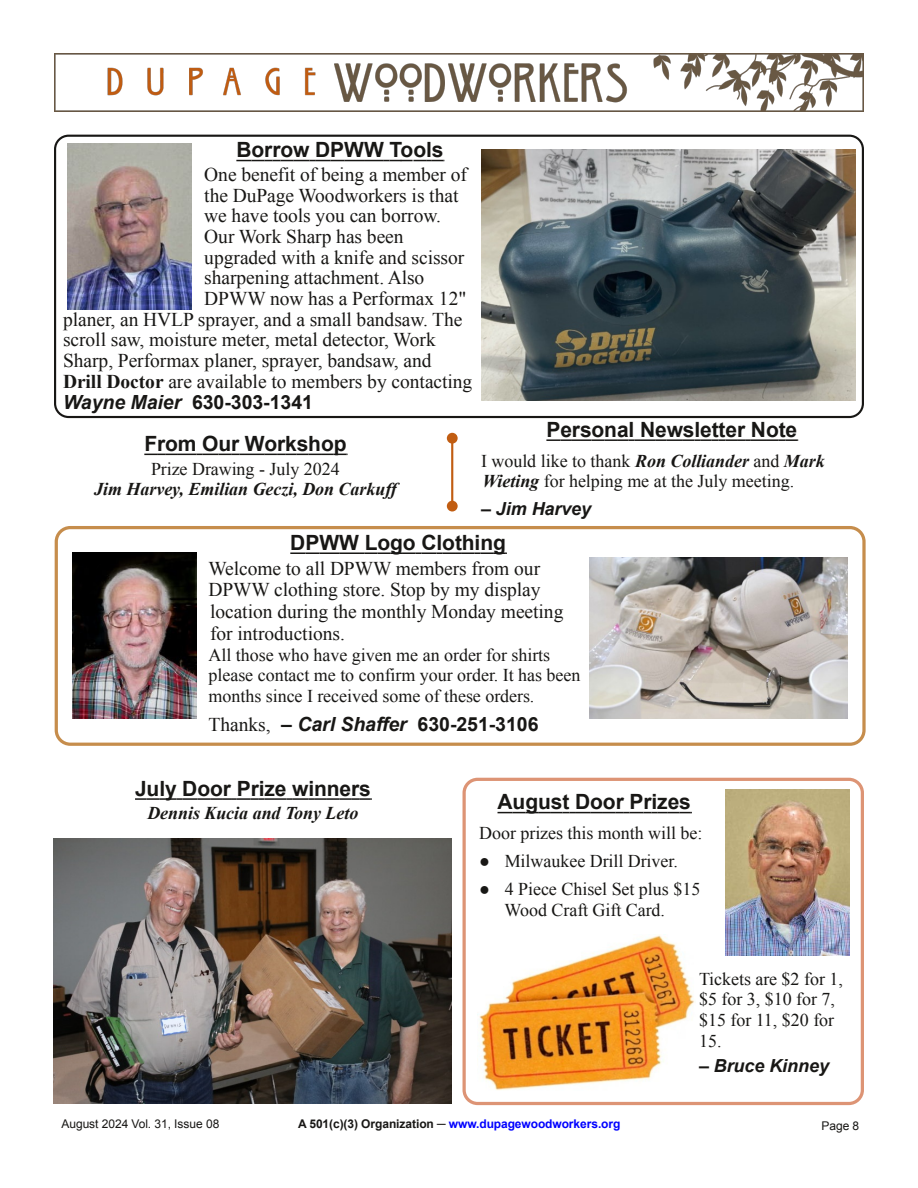
<style>
.page{position:relative;width:918px;height:1188px;background:#fff}
.page>*{position:absolute;margin:0;border:0;box-sizing:border-box;transform-origin:0 0}
.t1{font:700 21px "Arial";letter-spacing:-.005em;color:#181715}
.t2{font:19.5px/21.8px "Times New Roman";color:#181715}
.t3{font:italic 700 19.5px "Arial";color:#181715}
.t4{font:700 19.5px "Arial";color:#181715}
.t5{font:18px/20.7px "Times New Roman";color:#181715}
.t6{font:italic 700 18px "Times New Roman";color:#181715}
.t7{font:italic 700 18px "Arial";letter-spacing:-.005em;color:#181715}
.t8{font:700 12px "Arial";letter-spacing:-.005em;color:#00f}
.t9{font:12px "Arial";letter-spacing:-.005em;color:#181715}
.s1{font-weight:700}
.s2{font-style:italic}
.s3{font-weight:700;font-style:italic}
.s4{font-family:"Times New Roman";font-weight:400;font-style:normal}
.s5{font-style:normal}
.s6{color:#181715}
</style>
<div class="page">
<img style="left:54px;top:54px;width:810px;height:57px">
<svg style="left:290px;top:552px;width:29px;height:2px"></svg>
<hr style="left:319px;top:552px;width:20px;height:2px;background:#181715">
<hr style="left:339px;top:552px;width:20px;height:2px;background:#181715">
<svg style="left:359px;top:552px;width:148px;height:2px"></svg>
<div style="left:55px;top:526px;width:811px;height:220px;border:3px solid #c68d4c;border-radius:14px"></div>
<svg style="left:144px;top:454px;width:204px;height:1px"></svg>
<img style="left:73px;top:553px;width:123px;height:165px">
<svg style="left:236px;top:160px;width:208px;height:1px"></svg>
<div style="left:54px;top:135px;width:810px;height:283px;border:2px solid #181715;border-radius:14px"></div>
<img style="left:67px;top:144px;width:124px;height:165px">
<img style="left:482px;top:150px;width:373px;height:251px">
<div style="left:463px;top:778px;width:401px;height:327px;border:3px solid #dd9475;border-radius:14px"></div>
<svg style="left:498px;top:812px;width:194px;height:1px"></svg>
<img style="left:725px;top:790px;width:124px;height:165px">
<img style="left:479px;top:935px;width:216px;height:155px">
<svg style="left:135px;top:798px;width:237px;height:2px"></svg>
<hr style="left:451px;top:438px;width:2px;height:68px;background:#c15d12">
<div style="left:447px;top:433px;width:11px;height:11px;background:#c15d12;border-radius:50%"></div>
<div style="left:447px;top:501px;width:11px;height:11px;background:#c15d12;border-radius:50%"></div>
<img style="left:54px;top:838px;width:398px;height:265px">
<img style="left:590px;top:557px;width:258px;height:162px">
<svg style="left:546px;top:439px;width:252px;height:2px"></svg>
<p class="t1" style="left:236px;top:138px;width:209px">Borrow DPWW Tools</p>
<p class="t2" style="left:204px;top:163px;width:264px">One benefit of being a member of</p>
<p class="t2" style="left:204px;top:184px;width:256px">the DuPage Woodworkers is that</p>
<p class="t2" style="left:204px;top:205px;width:238px">we have tools you can borrow.</p>
<p class="t2" style="left:204px;top:226px;width:201px">Our Work Sharp has been</p>
<p class="t2" style="left:204px;top:246px;width:261px">upgraded with a knife and scissor</p>
<p class="t2" style="left:204px;top:267px;width:222px">sharpening attachment. Also</p>
<p class="t2" style="left:204px;top:288px;width:264px">DPWW now has a Performax 12"</p>
<p class="t2" style="left:63px;top:308px;width:401px">planer, an HVLP sprayer, and a small bandsaw. The</p>
<p class="t2" style="left:63px;top:329px;width:374px">scroll saw, moisture meter, metal detector, Work</p>
<p class="t2" style="left:63px;top:350px;width:370px">Sharp, Performax planer, sprayer, bandsaw, and</p>
<p class="t2" style="left:63px;top:370px;width:411px"><span class="s1">Drill Doctor</span> are available to members by contacting</p>
<p class="t4" style="left:63px;top:391px;width:251px"><span class="s2">Wayne Maier</span> 630-303-1341</p>
<p class="t1" style="left:144px;top:432px;width:204px">From Our Workshop</p>
<p class="t5" style="left:151px;top:458px;width:190px">Prize Drawing - July 2024</p>
<p class="t6" style="left:94px;top:479px;width:304px">Jim Harvey, Emilian Geczi, Don Carkuff</p>
<p class="t1" style="left:546px;top:418px;width:252px">Personal Newsletter Note</p>
<p class="t5" style="left:481px;top:450px;width:345px">I would like to thank <span class="s3">Ron Colliander</span> and <span class="s3">Mark<br>Wieting</span> for helping me at the July meeting.</p>
<p class="t7" style="left:481px;top:499px;width:112px">– Jim Harvey</p>
<p class="t1" style="left:290px;top:531px;width:217px">DPWW Logo Clothing</p>
<p class="t2" style="left:209px;top:557px;width:356px">Welcome to all DPWW members from our DPWW clothing store. Stop by my display location during the monthly Monday meeting for introductions.</p>
<p class="t5" style="left:209px;top:644px;width:373px">All those who have given me an order for shirts please contact me to confirm your order. It has been months since I received some of these orders.</p>
<p class="t3" style="left:209px;top:714px;width:332px"><span class="s4">Thanks,</span> – Carl Shaffer <span class="s5">630-251-3106</span></p>
<p class="t1" style="left:135px;top:777px;width:237px">July Door Prize winners</p>
<p class="t6" style="left:147px;top:803px;width:213px">Dennis Kucia and Tony Leto</p>
<p class="t1" style="left:498px;top:790px;width:195px">August Door Prizes</p>
<p class="t5" style="left:479px;top:823px;width:225px">Door prizes this month will be:</p>
<p class="t5" style="left:479px;top:851px;width:200px">● Milwaukee Drill Driver.</p>
<p class="t5" style="left:479px;top:879px;width:223px;text-align:center">● 4 Piece Chisel Set plus $15<br>Wood Craft Gift Card.</p>
<p class="t5" style="left:699px;top:968px;width:145px">Tickets are $2 for 1, $5 for 3, $10 for 7, $15 for 11, $20 for<br>15.</p>
<p class="t7" style="left:699px;top:1056px;width:132px">– Bruce Kinney</p>
<p class="t9" style="left:62px;top:1117px;width:159px">August 2024 Vol. 31, Issue 08</p>
<p class="t8" style="left:298px;top:1118px;width:324px"><span class="s6">A 501(c)(3) Organization ─</span> www.dupagewoodworkers.org</p>
<p class="t9" style="left:822px;top:1119px;width:39px">Page 8</p>
</div>
